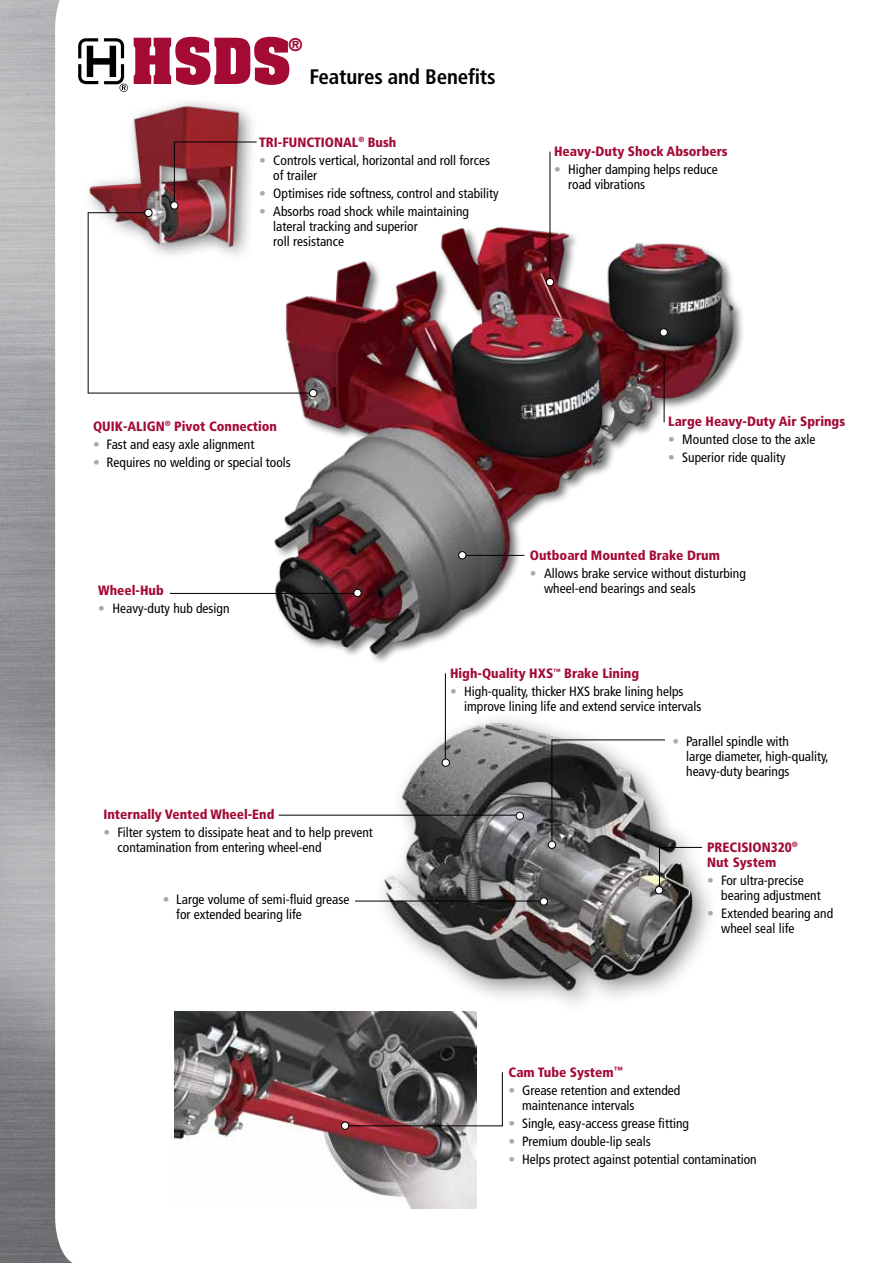
<style>
.page{position:relative;width:893px;height:1263px;background:#fff}
.page>*{position:absolute;margin:0;border:0;box-sizing:border-box;transform-origin:0 0}
.t1{font:700 54px "Aachen Std";color:#a30b35}
.t2{font:700 condensed 21px "Frutiger LT Std";letter-spacing:-.01em;color:#000}
.t3{font:700 15px "Aachen Std";color:#a30b35}
.t4{font:condensed 13.5px/15px "Frutiger LT Std";color:#000}
.t5{font:900 condensed 13.5px/15px "Frutiger LT Std";color:#a30b35}
.s1{color:#a7a9ac}
</style>
<div class="page">
<img style="left:0;top:0;width:73px;height:1263px">
<svg style="left:78px;top:38px;width:50px;height:54px"></svg>
<img style="left:231px;top:215px;width:512px;height:445px">
<div style="left:81px;top:96px;width:177px;height:168px;background:#000;opacity:.51"></div>
<img style="left:88px;top:104px;width:157px;height:144px">
<hr style="left:88px;top:212px;width:60px;height:1px;background:#000">
<div style="left:145px;top:209px;width:7px;height:7px;background:#fff;border-radius:50%"></div>
<div style="left:144px;top:209px;width:8px;height:8px;border:1px solid #000;border-radius:50%"></div>
<hr style="left:174px;top:142px;width:1px;height:65px;background:#000">
<div style="left:171px;top:202px;width:7px;height:7px;background:#fff;border-radius:50%"></div>
<div style="left:170px;top:201px;width:8px;height:8px;border:1px solid #000;border-radius:50%"></div>
<hr style="left:174px;top:142px;width:83px;height:1px;background:#000">
<hr style="left:88px;top:213px;width:1px;height:180px;background:#000">
<hr style="left:462px;top:555px;width:62px;height:1px;background:#000">
<div style="left:459px;top:552px;width:7px;height:7px;background:#fff;border-radius:50%"></div>
<div style="left:458px;top:551px;width:8px;height:8px;border:1px solid #000;border-radius:50%"></div>
<hr style="left:170px;top:593px;width:187px;height:1px;background:#000">
<img style="left:372px;top:719px;width:331px;height:276px">
<hr style="left:445px;top:673px;width:1px;height:89px;background:#000">
<div style="left:442px;top:759px;width:7px;height:7px;background:#fff;border-radius:50%"></div>
<div style="left:442px;top:759px;width:8px;height:8px;border:1px solid #000;border-radius:50%"></div>
<hr style="left:279px;top:815px;width:241px;height:1px;background:#000">
<hr style="left:355px;top:901px;width:189px;height:1px;background:#000">
<div style="left:548px;top:841px;width:8px;height:7px;background:#fff;border-radius:50%"></div>
<div style="left:548px;top:841px;width:8px;height:8px;border:1px solid #000;border-radius:50%"></div>
<div style="left:516px;top:812px;width:7px;height:7px;background:#fff;border-radius:50%"></div>
<div style="left:516px;top:812px;width:8px;height:8px;border:1px solid #000;border-radius:50%"></div>
<svg style="left:551px;top:739px;width:152px;height:152px"></svg>
<div style="left:655px;top:886px;width:8px;height:8px;background:#fff;border-radius:50%"></div>
<div style="left:655px;top:886px;width:8px;height:8px;border:1px solid #000;border-radius:50%"></div>
<div style="left:540px;top:898px;width:7px;height:7px;background:#fff;border-radius:50%"></div>
<div style="left:540px;top:897px;width:8px;height:8px;border:1px solid #000;border-radius:50%"></div>
<img style="left:175px;top:1012px;width:302px;height:196px">
<hr style="left:502px;top:1072px;width:1px;height:54px;background:#000">
<hr style="left:345px;top:1125px;width:157px;height:1px;background:#000">
<div style="left:341px;top:1122px;width:8px;height:7px;background:#fff;border-radius:50%"></div>
<div style="left:341px;top:1121px;width:8px;height:9px;border:1px solid #000;border-radius:50%"></div>
<div style="left:354px;top:589px;width:7px;height:8px;background:#fff;border-radius:50%"></div>
<div style="left:353px;top:589px;width:9px;height:8px;border:1px solid #000;border-radius:50%"></div>
<hr style="left:88px;top:393px;width:225px;height:1px;background:#000">
<div style="left:310px;top:389px;width:7px;height:8px;background:#fff;border-radius:50%"></div>
<div style="left:309px;top:389px;width:8px;height:8px;border:1px solid #000;border-radius:50%"></div>
<hr style="left:550px;top:152px;width:1px;height:130px;background:#000">
<div style="left:546px;top:278px;width:8px;height:8px;background:#fff;border-radius:50%"></div>
<div style="left:546px;top:278px;width:8px;height:8px;border:1px solid #000;border-radius:50%"></div>
<div style="left:660px;top:329px;width:7px;height:7px;background:#fff;border-radius:50%"></div>
<div style="left:660px;top:328px;width:8px;height:8px;border:1px solid #000;border-radius:50%"></div>
<hr style="left:664px;top:354px;width:1px;height:68px;background:#000">
<h1 class="t1" style="left:131px;top:22px;width:161px">HSDS</h1>
<p class="t3" style="left:289px;top:34px;width:16px">®</p>
<h2 class="t2" style="left:309px;top:64px;width:188px">Features and Benefits</h2>
<p class="t5" style="left:259px;top:134px;width:139px">TRI-FUNCTIONAL<sup>®</sup> Bush</p>
<p class="t4" style="left:273px;top:152px;width:218px;text-indent:-14px"><span class="s1">•</span> Controls vertical, horizontal and roll forces of trailer</p>
<p class="t4" style="left:259px;top:185px;width:241px"><span class="s1">•</span> Optimises ride softness, control and stability</p>
<p class="t4" style="left:273px;top:203px;width:197px;text-indent:-14px"><span class="s1">•</span> Absorbs road shock while maintaining lateral tracking and superior<br>roll resistance</p>
<p class="t5" style="left:554px;top:144px;width:175px">Heavy-Duty Shock Absorbers</p>
<p class="t4" style="left:568px;top:162px;width:151px;text-indent:-14px"><span class="s1">•</span> Higher damping helps reduce road vibrations</p>
<p class="t5" style="left:93px;top:418px;width:186px">QUIK-ALIGN<sup>®</sup> Pivot Connection</p>
<p class="t4" style="left:93px;top:436px;width:163px"><span class="s1">•</span> Fast and easy axle alignment</p>
<p class="t4" style="left:93px;top:454px;width:199px"><span class="s1">•</span> Requires no welding or special tools</p>
<p class="t5" style="left:98px;top:583px;width:67px">Wheel-Hub</p>
<p class="t4" style="left:98px;top:601px;width:133px"><span class="s1">•</span> Heavy-duty hub design</p>
<p class="t5" style="left:668px;top:414px;width:178px">Large Heavy-Duty Air Springs</p>
<p class="t4" style="left:668px;top:432px;width:149px"><span class="s1">•</span> Mounted close to the axle</p>
<p class="t4" style="left:668px;top:450px;width:119px"><span class="s1">•</span> Superior ride quality</p>
<p class="t5" style="left:530px;top:547px;width:192px">Outboard Mounted Brake Drum</p>
<p class="t4" style="left:544px;top:566px;width:203px;text-indent:-14px"><span class="s1">•</span> Allows brake service without disturbing wheel-end bearings and seals</p>
<p class="t5" style="left:450px;top:666px;width:191px">High-Quality HXS<sup>™</sup> Brake Lining</p>
<p class="t4" style="left:464px;top:684px;width:239px;text-indent:-14px"><span class="s1">•</span> High-quality, thicker HXS brake lining helps improve lining life and extend service intervals</p>
<p class="t5" style="left:103px;top:806px;width:173px">Internally Vented Wheel-End</p>
<p class="t4" style="left:118px;top:825px;width:257px;text-indent:-14px"><span class="s1">•</span> Filter system to dissipate heat and to help prevent contamination from entering wheel-end</p>
<p class="t4" style="left:176px;top:892px;width:175px;text-indent:-14px"><span class="s1">•</span> Large volume of semi-fluid grease for extended bearing life</p>
<p class="t4" style="left:686px;top:734px;width:144px;text-indent:-14px"><span class="s1">•</span> Parallel spindle with<br>large diameter, high-quality, heavy-duty bearings</p>
<p class="t5" style="left:707px;top:839px;width:92px">PRECISION320<sup>®<br></sup>Nut System</p>
<p class="t4" style="left:721px;top:872px;width:101px;text-indent:-14px"><span class="s1">•</span> For ultra-precise bearing adjustment</p>
<p class="t4" style="left:721px;top:905px;width:113px;text-indent:-14px"><span class="s1">•</span> Extended bearing and wheel seal life</p>
<p class="t5" style="left:509px;top:1065px;width:116px">Cam Tube System<sup>™</sup></p>
<p class="t4" style="left:522px;top:1083px;width:160px;text-indent:-14px"><span class="s1">•</span> Grease retention and extended maintenance intervals</p>
<p class="t4" style="left:509px;top:1116px;width:182px"><span class="s1">•</span> Single, easy-access grease fitting</p>
<p class="t4" style="left:509px;top:1134px;width:144px"><span class="s1">•</span> Premium double-lip seals</p>
<p class="t4" style="left:509px;top:1152px;width:250px"><span class="s1">•</span> Helps protect against potential contamination</p>
</div>
